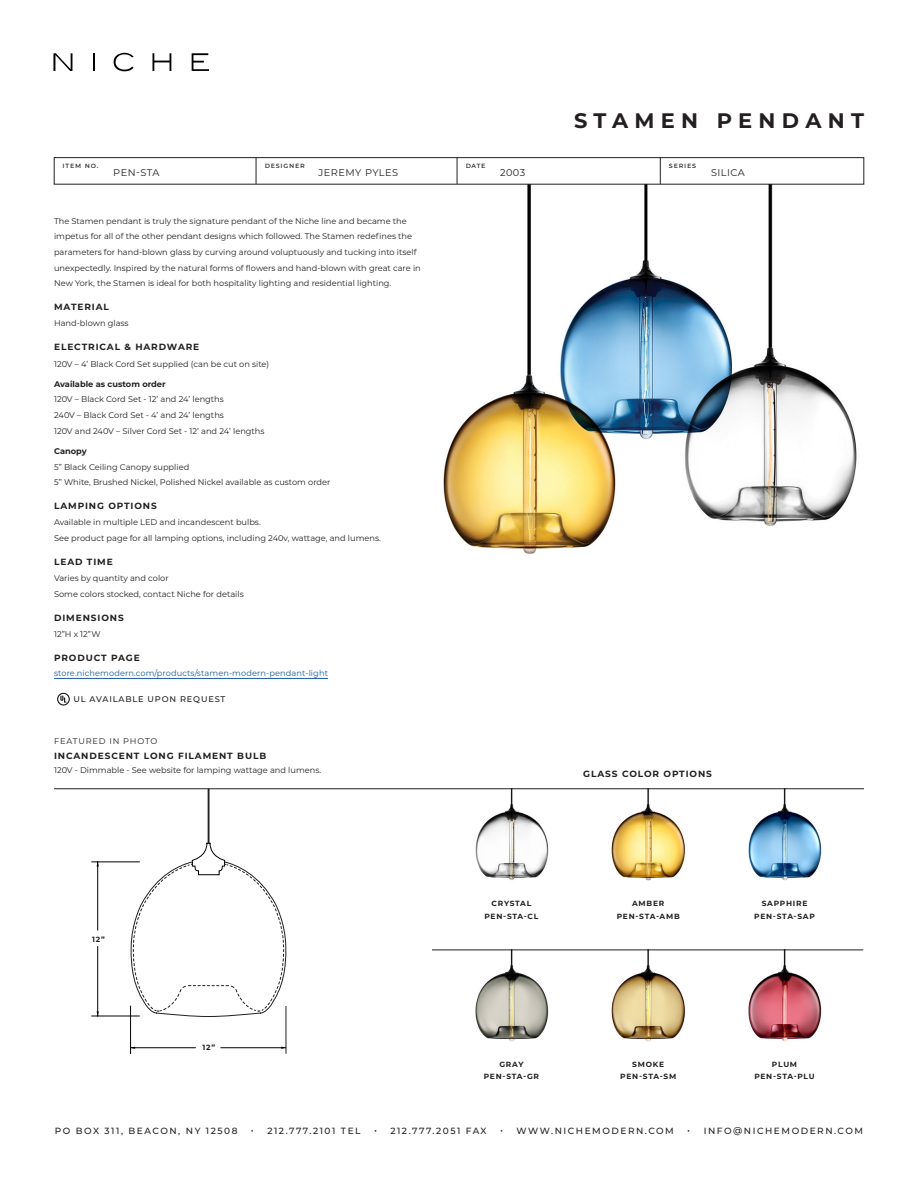
<style>
.page{position:relative;width:918px;height:1188px;background:#fff}
.page>*{position:absolute;margin:0;border:0;box-sizing:border-box;transform-origin:0 0}
.t1{font:700 21px "Montserrat";letter-spacing:.3em;color:#231f20}
.t2{font:9.75px "Montserrat";letter-spacing:.05em;color:#231f20}
.t3{font:700 9px "Montserrat";letter-spacing:.1em;color:#231f20}
.t4{font:500 9px "Montserrat";letter-spacing:.17em;color:#231f20}
.t5{font:8.25px/15.6px "Montserrat";color:#231f20}
.t6{font:8.25px "Montserrat";letter-spacing:.01em;color:#175d9e}
.t7{font:700 8.25px "Montserrat";color:#231f20}
.t8{font:500 8.25px "Montserrat";letter-spacing:.1em;color:#231f20}
.t9{font:8.25px "Montserrat";letter-spacing:.1em;color:#231f20}
.t10{font:700 7.5px/12.9px "Montserrat";letter-spacing:.1em;color:#231f20;text-align:center}
.t11{font:500 7.5px "Montserrat";letter-spacing:.1em;color:#231f20}
</style>
<div class="page">
<hr style="left:286px;top:1006px;width:1px;height:48px;background:#231f20">
<hr style="left:130px;top:1006px;width:1px;height:48px;background:#000">
<hr style="left:131px;top:1047px;width:65px;height:1px;background:#000">
<hr style="left:221px;top:1047px;width:65px;height:1px;background:#000">
<hr style="left:92px;top:1016px;width:47px;height:1px;background:#000">
<hr style="left:92px;top:862px;width:47px;height:1px;background:#000">
<hr style="left:97px;top:862px;width:1px;height:68px;background:#000">
<hr style="left:97px;top:946px;width:1px;height:70px;background:#000">
<hr style="left:208px;top:789px;width:2px;height:55px;background:#231f20">
<svg style="left:130px;top:842px;width:157px;height:175px"></svg>
<img style="left:458px;top:789px;width:107px;height:91px">
<img style="left:475px;top:951px;width:74px;height:91px">
<img style="left:594px;top:789px;width:108px;height:92px">
<img style="left:611px;top:951px;width:74px;height:91px">
<img style="left:731px;top:789px;width:107px;height:92px">
<img style="left:748px;top:951px;width:74px;height:91px">
<hr style="left:432px;top:950px;width:431px;height:1px;background:#231f20">
<hr style="left:54px;top:678px;width:274px;height:1px;background:#175d9e">
<svg style="left:57px;top:693px;width:13px;height:13px"></svg>
<img style="left:435px;top:184px;width:427px;height:370px">
<svg style="left:256px;top:159px;width:1px;height:23px"></svg>
<svg style="left:457px;top:159px;width:1px;height:23px"></svg>
<svg style="left:660px;top:159px;width:1px;height:23px"></svg>
<div style="left:54px;top:157px;width:810px;height:27px;border:1px solid #231f20"></div>
<svg style="left:53px;top:53px;width:19px;height:18px"></svg>
<svg style="left:93px;top:53px;width:1px;height:18px"></svg>
<svg style="left:114px;top:53px;width:20px;height:18px"></svg>
<svg style="left:152px;top:53px;width:19px;height:18px"></svg>
<svg style="left:192px;top:53px;width:17px;height:18px"></svg>
<hr style="left:54px;top:788px;width:810px;height:1px;background:#231f20">
<h1 class="t1" style="left:574px;top:106px;width:291px">STAMEN PENDANT</h1>
<p class="t11" style="left:63px;top:160px;width:37px">item no.</p>
<p class="t11" style="left:265px;top:160px;width:42px">designer</p>
<p class="t11" style="left:466px;top:160px;width:21px">date</p>
<p class="t11" style="left:669px;top:160px;width:29px">series</p>
<p class="t2" style="left:113px;top:165px;width:48px">PEN-STA</p>
<p class="t2" style="left:319px;top:165px;width:81px">JEREMY PYLES</p>
<p class="t2" style="left:500px;top:165px;width:27px">2003</p>
<p class="t2" style="left:711px;top:165px;width:35px">SILICA</p>
<p class="t5" style="left:54px;top:213px;width:368px">The Stamen pendant is truly the signature pendant of the Niche line and became the impetus for all of the other pendant designs which followed. The Stamen redefines the parameters for hand-blown glass by curving around voluptuously and tucking into itself unexpectedly. Inspired by the natural forms of flowers and hand-blown with great care in New York, the Stamen is ideal for both hospitality lighting and residential lighting.</p>
<p class="t3" style="left:54px;top:301px;width:56px">MATERIAL</p>
<p class="t5" style="left:54px;top:315px;width:76px">Hand-blown glass</p>
<p class="t3" style="left:54px;top:341px;width:147px">ELECTRICAL &amp; HARDWARE</p>
<p class="t5" style="left:54px;top:356px;width:217px">120V – 4’ Black Cord Set supplied (can be cut on site)</p>
<p class="t7" style="left:54px;top:378px;width:113px">Available as custom order</p>
<p class="t5" style="left:54px;top:391px;width:212px">120V – Black Cord Set - 12’ and 24’ lengths<br>240V – Black Cord Set - 4’ and 24’ lengths<br>120V and 240V – Silver Cord Set - 12’ and 24’ lengths</p>
<p class="t7" style="left:54px;top:445px;width:34px">Canopy</p>
<p class="t5" style="left:54px;top:458px;width:278px">5” Black Ceiling Canopy supplied<br>5” White, Brushed Nickel, Polished Nickel available as custom order</p>
<p class="t3" style="left:54px;top:499px;width:104px">LAMPING OPTIONS</p>
<p class="t5" style="left:54px;top:514px;width:328px">Available in multiple LED and incandescent bulbs.<br>See product page for all lamping options, including 240v, wattage, and lumens.</p>
<p class="t3" style="left:54px;top:555px;width:60px">LEAD TIME</p>
<p class="t5" style="left:54px;top:570px;width:191px">Varies by quantity and color<br>Some colors stocked, contact Niche for details</p>
<p class="t3" style="left:54px;top:611px;width:71px">DIMENSIONS</p>
<p class="t5" style="left:54px;top:626px;width:48px">12”H x 12”W</p>
<p class="t3" style="left:54px;top:651px;width:87px">PRODUCT PAGE</p>
<p class="t6" style="left:54px;top:668px;width:275px">store.nichemodern.com/products/stamen-modern-pendant-light</p>
<p class="t8" style="left:74px;top:694px;width:153px">UL AVAILABLE UPON REQUEST</p>
<p class="t9" style="left:54px;top:735px;width:105px">FEATURED IN PHOTO</p>
<p class="t3" style="left:54px;top:750px;width:214px">INCANDESCENT LONG FILAMENT BULB</p>
<p class="t5" style="left:54px;top:762px;width:269px">120V - Dimmable - See website for lamping wattage and lumens.</p>
<p class="t3" style="left:583px;top:767px;width:130px">GLASS COLOR OPTIONS</p>
<p class="t10" style="left:92px;top:932px;width:14px">12”</p>
<p class="t10" style="left:202px;top:1041px;width:14px">12”</p>
<p class="t10" style="left:484px;top:896px;width:55px">CRYSTAL<br>PEN-STA-CL</p>
<p class="t10" style="left:484px;top:1057px;width:57px">GRAY<br>PEN-STA-GR</p>
<p class="t10" style="left:617px;top:896px;width:64px">AMBER<br>PEN-STA-AMB</p>
<p class="t10" style="left:620px;top:1057px;width:57px">SMOKE<br>PEN-STA-SM</p>
<p class="t10" style="left:754px;top:896px;width:62px">SAPPHIRE<br>PEN-STA-SAP</p>
<p class="t10" style="left:754px;top:1057px;width:62px">PLUM<br>PEN-STA-PLU</p>
<p class="t4" style="left:55px;top:1125px;width:184px">PO BOX 311, BEACON, NY 12508</p>
<p class="t4" style="left:251px;top:1125px;width:111px">• 212.777.2101 TEL</p>
<p class="t4" style="left:374px;top:1125px;width:114px">• 212.777.2051 FAX</p>
<p class="t4" style="left:500px;top:1125px;width:175px">• WWW.NICHEMODERN.COM</p>
<p class="t4" style="left:687px;top:1125px;width:177px">• INFO@NICHEMODERN.COM</p>
</div>
